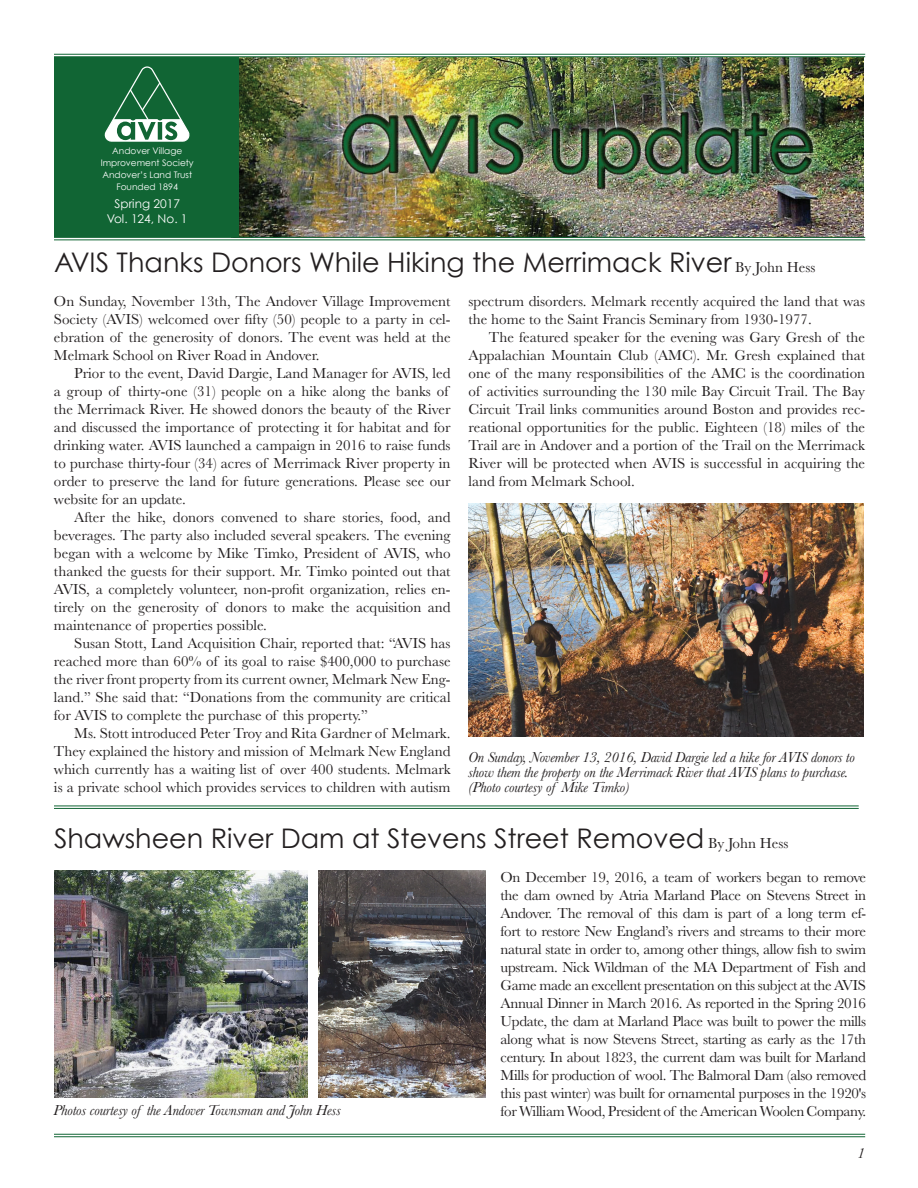
<style>
.page{position:relative;width:918px;height:1188px;background:#fff}
.page>*{position:absolute;margin:0;border:0;box-sizing:border-box;transform-origin:0 0}
.t1{font:27px "Century Gothic";color:#231f20}
.t2{font:15px/18px "Baskerville";color:#231f20;text-align:justify}
.t3{font:italic 15px/15px "Baskerville";letter-spacing:-.01em;color:#231f20}
.t4{font:12px/14.4px "Century Gothic";color:#fff;text-align:center}
.t5{font:9px/12px "Century Gothic";color:#fff;text-align:center}
.s1{font-family:"Baskerville";font-size:15px}
</style>
<div class="page">
<hr style="left:54px;top:1134px;width:811px;height:1px;background:#116534">
<hr style="left:54px;top:1136px;width:811px;height:1px;background:#116534">
<img style="left:238px;top:57px;width:626px;height:180px">
<div style="left:54px;top:57px;width:184px;height:180px;background:#116534"></div>
<hr style="left:54px;top:237px;width:811px;height:1px;background:#116534">
<hr style="left:54px;top:240px;width:811px;height:1px;background:#116534">
<hr style="left:54px;top:54px;width:811px;height:1px;background:#116534">
<hr style="left:54px;top:56px;width:811px;height:1px;background:#116534">
<svg style="left:104px;top:66px;width:86px;height:76px"></svg>
<img style="left:469px;top:504px;width:395px;height:232px">
<img style="left:54px;top:870px;width:253px;height:228px">
<img style="left:318px;top:870px;width:168px;height:228px">
<hr style="left:54px;top:806px;width:805px;height:1px;background:#116534">
<hr style="left:54px;top:808px;width:805px;height:1px;background:#116534">
<p class="t5" style="left:101px;top:145px;width:95px">Andover Village<br>Improvement Society<br>Andover’s Land Trust<br>Founded 1894</p>
<p class="t4" style="left:107px;top:196px;width:82px">Spring 2017<br>Vol. 124, No. 1</p>
<h1 class="t1" style="left:54px;top:246px;width:763px">AVIS Thanks Donors While Hiking the Merrimack River <span class="s1">By John Hess</span></h1>
<p class="t2" style="left:54px;top:292px;width:398px">On Sunday, November 13th, The Andover Village Improvement Society (AVIS) welcomed over fifty (50) people to a party in cel&shy;ebration of the generosity of donors. The event was held at the Melmark School on River Road in Andover.</p>
<p class="t2" style="left:54px;top:364px;width:398px;text-align:left;text-indent:20px">Prior to the event, David Dargie, Land Manager for AVIS, led a group of thirty-one (31) people on a hike along the banks of the Merrimack River. He showed donors the beauty of the River and discussed the importance of protecting it for habitat and for drinking water. AVIS launched a campaign in 2016 to raise funds to purchase thirty-four (34) acres of Merrimack River property in order to preserve the land for future generations. Please see our website for an update.</p>
<p class="t2" style="left:54px;top:508px;width:398px;text-indent:20px">After the hike, donors convened to share stories, food, and beverages. The party also included several speakers. The evening began with a welcome by Mike Timko, President of AVIS, who thanked the guests for their support. Mr. Timko pointed out that AVIS, a completely volunteer, non-profit organization, relies en&shy;tirely on the generosity of donors to make the acquisition and maintenance of properties possible.</p>
<p class="t2" style="left:54px;top:634px;width:398px;text-indent:20px">Susan Stott, Land Acquisition Chair, reported that: “AVIS has reached more than 60% of its goal to raise $400,000 to purchase the river front property from its current owner, Melmark New Eng&shy;land.” She said that: “Donations from the community are critical for AVIS to complete the purchase of this property.”</p>
<p class="t2" style="left:54px;top:724px;width:398px;text-indent:20px">Ms. Stott introduced Peter Troy and Rita Gardner of Melmark.<br>They explained the history and mission of Melmark New England which currently has a waiting list of over 400 students. Melmark is a private school which provides services to children with autism</p>
<p class="t2" style="left:469px;top:292px;width:398px">spectrum disorders. Melmark recently acquired the land that was the home to the Saint Francis Seminary from 1930-1977.</p>
<p class="t2" style="left:469px;top:328px;width:398px;text-indent:20px">The featured speaker for the evening was Gary Gresh of the Appalachian Mountain Club (AMC). Mr. Gresh explained that one of the many responsibilities of the AMC is the coordination of activities surrounding the 130 mile Bay Circuit Trail. The Bay Circuit Trail links communities around Boston and provides rec&shy;reational opportunities for the public. Eighteen (18) miles of the Trail are in Andover and a portion of the Trail on the Merrimack River will be protected when AVIS is successful in acquiring the land from Melmark School.</p>
<p class="t3" style="left:468px;top:750px;width:388px">On Sunday, November 13, 2016, David Dargie led a hike for AVIS donors to show them the property on the Merrimack River that AVIS plans to purchase. (Photo courtesy of Mike Timko)</p>
<h1 class="t1" style="left:54px;top:822px;width:736px">Shawsheen River Dam at Stevens Street Removed <span class="s1">By John Hess</span></h1>
<p class="t2" style="left:501px;top:868px;width:367px">On December 19, 2016, a team of workers began to remove the dam owned by Atria Marland Place on Stevens Street in Andover. The removal of this dam is part of a long term ef&shy;fort to restore New England’s rivers and streams to their more natural state in order to, among other things, allow fish to swim upstream. Nick Wildman of the MA Department of Fish and Game made an excellent presentation on this subject at the AVIS Annual Dinner in March 2016. As reported in the Spring 2016<br>Update, the dam at Marland Place was built to power the mills along what is now Stevens Street, starting as early as the 17th century. In about 1823, the current dam was built for Marland Mills for production of wool. The Balmoral Dam (also removed this past winter) was built for ornamental purposes in the 1920's for William Wood, President of the American Woolen Company.</p>
<p class="t3" style="left:53px;top:1103px;width:289px">Photos courtesy of the Andover Townsman and John Hess</p>
<p class="t3" style="left:858px;top:1146px;width:9px">1</p>
</div>
